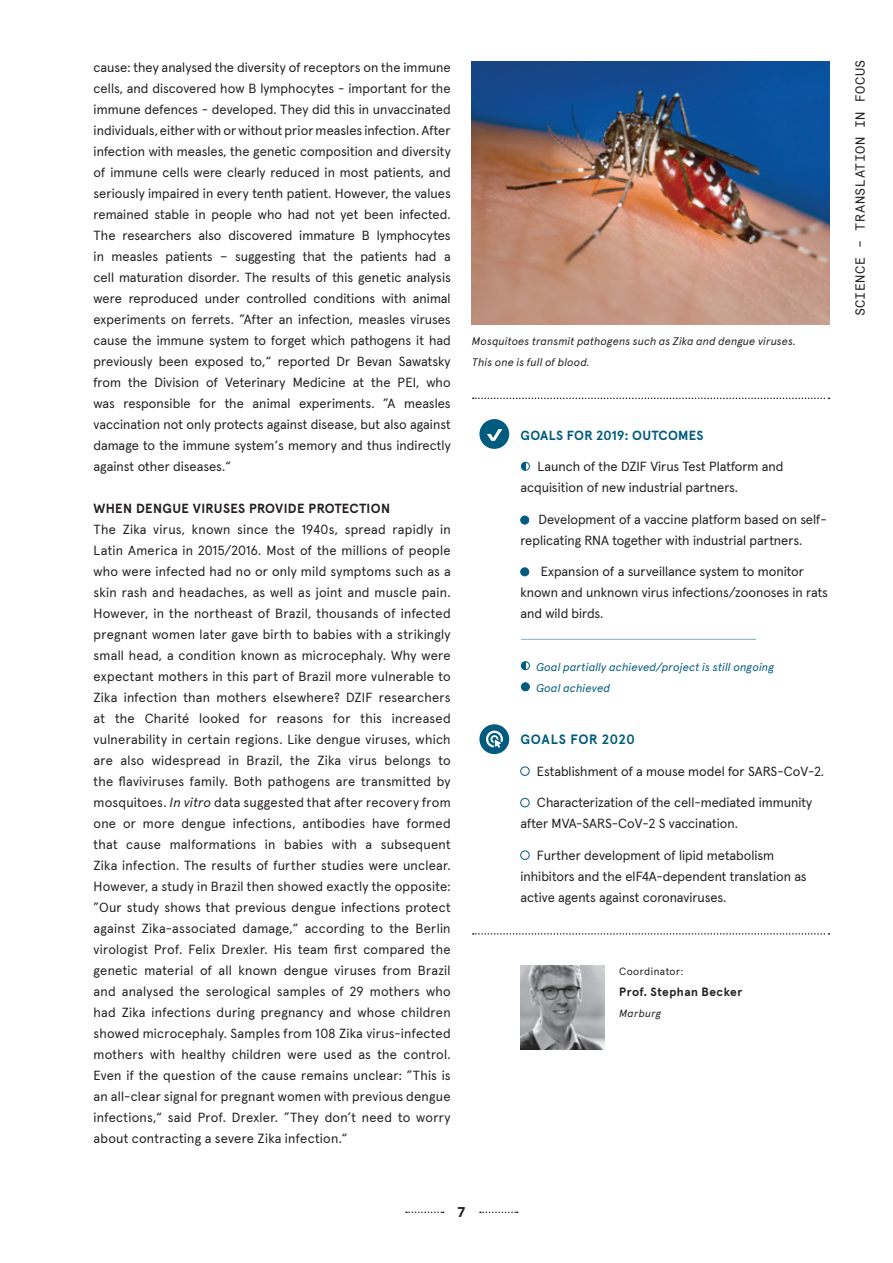
<style>
.page{position:relative;width:893px;height:1263px;background:#fff}
.page>*{position:absolute;margin:0;border:0;box-sizing:border-box;transform-origin:0 0}
.Headline_rot{font:700 13.5px "Apercu Pro";letter-spacing:.05em;color:#005b7f}
.t1{font:900 13.5px "Lato";color:#231f20}
.Headline_rot-2{font:13.2px/21px "Apercu Pro";color:#231f20}
.Headline_rot-3{font:700 13.2px "Apercu Pro";letter-spacing:.025em;color:#231f20}
.t2{font:13.2px "Apercu Mono Pro";letter-spacing:.03em;color:#231f20}
.Headline_rot-4{font:700 13.2px "Apercu Pro";letter-spacing:.02em;color:#005b7f}
.Headline_rot-5{font:700 12px "Apercu Pro";letter-spacing:.035em;color:#231f20}
.t3{font:italic 11.25px/21px "Apercu Pro";letter-spacing:.02em;color:#005b7f}
.t4{font:italic 10.95px/21px "Apercu Pro";letter-spacing:.02em;color:#231f20}
.Headline_rot-6{font:10.5px "Apercu Pro";letter-spacing:.04em;color:#231f20}
.Headline_rot-7{font:italic 10.5px "Apercu Pro";letter-spacing:.045em;color:#231f20}
.s1{font-style:italic}
</style>
<div class="page">
<svg style="left:480px;top:1211px;width:38px;height:2px"></svg>
<svg style="left:406px;top:1211px;width:38px;height:2px"></svg>
<svg style="left:473px;top:398px;width:356px;height:1px"></svg>
<img style="left:520px;top:965px;width:85px;height:84px">
<svg style="left:473px;top:933px;width:356px;height:2px"></svg>
<div style="left:479px;top:419px;width:30px;height:30px;background:#005b7f;border-radius:50%"></div>
<svg style="left:487px;top:429px;width:15px;height:12px"></svg>
<img style="left:471px;top:62px;width:358px;height:262px">
<div style="left:520px;top:767px;width:9px;height:9px;border:1px solid #005b7f;border-radius:50%"></div>
<div style="left:520px;top:798px;width:9px;height:9px;border:1px solid #005b7f;border-radius:50%"></div>
<div style="left:520px;top:851px;width:9px;height:9px;border:1px solid #005b7f;border-radius:50%"></div>
<div style="left:479px;top:724px;width:30px;height:30px;background:#005b7f;border-radius:50%"></div>
<svg style="left:486px;top:731px;width:17px;height:17px"></svg>
<div style="left:521px;top:568px;width:8px;height:8px;background:#005b7f;border-radius:50%"></div>
<div style="left:520px;top:568px;width:9px;height:8px;border:1px solid #005b7f;border-radius:50%"></div>
<div style="left:521px;top:516px;width:8px;height:8px;background:#005b7f;border-radius:50%"></div>
<div style="left:520px;top:516px;width:9px;height:8px;border:1px solid #005b7f;border-radius:50%"></div>
<hr style="left:521px;top:639px;width:235px;height:1px;background:#005b7f">
<svg style="left:521px;top:663px;width:4px;height:7px"></svg>
<div style="left:521px;top:661px;width:9px;height:9px;border:1px solid #005b7f;border-radius:50%"></div>
<div style="left:521px;top:683px;width:8px;height:8px;background:#005b7f;border-radius:50%"></div>
<div style="left:521px;top:682px;width:9px;height:9px;border:1px solid #005b7f;border-radius:50%"></div>
<svg style="left:521px;top:462px;width:4px;height:8px"></svg>
<div style="left:521px;top:462px;width:9px;height:8px;border:1px solid #005b7f;border-radius:50%"></div>
<p class="Headline_rot-2" style="left:94px;top:56px;width:359px;text-align:justify">cause: they analysed the diversity of receptors on the immune cells, and discovered how B lymphocytes - important for the immune defences - developed. They did this in unvaccinated individuals, either with or without prior measles infection. After infection with measles, the genetic composition and diversity of immune cells were clearly reduced in most patients, and seriously impaired in every tenth patient. However, the values remained stable in people who had not yet been infected.<br>The researchers also discovered immature B lymphocytes in measles patients – suggesting that the patients had a cell maturation disorder. The results of this genetic analysis were reproduced under controlled conditions with animal experiments on ferrets. ”After an infection, measles viruses cause the immune system to forget which pathogens it had previously been exposed to,“ reported Dr Bevan Sawatsky from the Division of Veterinary Medicine at the PEI, who was responsible for the animal experiments. ”A measles vaccination not only protects against disease, but also against damage to the immune system‘s memory and thus indirectly against other diseases.“</p>
<p class="Headline_rot-3" style="left:94px;top:498px;width:298px">WHEN DENGUE VIRUSES PROVIDE PROTECTION</p>
<p class="Headline_rot-2" style="left:94px;top:518px;width:359px;text-align:justify">The Zika virus, known since the 1940s, spread rapidly in Latin America in 2015/2016. Most of the millions of people who were infected had no or only mild symptoms such as a skin rash and headaches, as well as joint and muscle pain.<br>However, in the northeast of Brazil, thousands of infected pregnant women later gave birth to babies with a strikingly small head, a condition known as microcephaly. Why were expectant mothers in this part of Brazil more vulnerable to Zika infection than mothers elsewhere? DZIF researchers at the Charité looked for reasons for this increased vulnerability in certain regions. Like dengue viruses, which are also widespread in Brazil, the Zika virus belongs to the flaviviruses family. Both pathogens are transmitted by mosquitoes. <span class="s1">In vitro</span> data suggested that after recovery from one or more dengue infections, antibodies have formed that cause malformations in babies with a subsequent Zika infection. The results of further studies were unclear.<br>However, a study in Brazil then showed exactly the opposite: ”Our study shows that previous dengue infections protect against Zika-associated damage,“ according to the Berlin virologist Prof. Felix Drexler. His team first compared the genetic material of all known dengue viruses from Brazil and analysed the serological samples of 29 mothers who had Zika infections during pregnancy and whose children showed microcephaly. Samples from 108 Zika virus-infected mothers with healthy children were used as the control.<br>Even if the question of the cause remains unclear: ”This is an all-clear signal for pregnant women with previous dengue infections,“ said Prof. Drexler. ”They don’t need to worry about contracting a severe Zika infection.“</p>
<p class="t4" style="left:472px;top:330px;width:325px">Mosquitoes transmit pathogens such as Zika and dengue viruses.<br>This one is full of blood.</p>
<p class="Headline_rot-4" style="left:520px;top:425px;width:185px">GOALS FOR 2019: OUTCOMES</p>
<p class="Headline_rot-2" style="left:520px;top:455px;width:264px;text-indent:17px">Launch of the DZIF Virus Test Platform and acquisition of new industrial partners.</p>
<p class="Headline_rot-2" style="left:520px;top:507px;width:308px;text-indent:18px">Development of a vaccine platform based on self&shy;replicating RNA together with industrial partners.</p>
<p class="Headline_rot-2" style="left:520px;top:560px;width:309px;text-indent:20px">Expansion of a surveillance system to monitor known and unknown virus infections/zoonoses in rats and wild birds.</p>
<p class="t3" style="left:536px;top:655px;width:239px">Goal partially achieved/project is still ongoing<br>Goal achieved</p>
<p class="Headline_rot" style="left:520px;top:729px;width:116px">GOALS FOR 2020</p>
<p class="Headline_rot-2" style="left:537px;top:759px;width:289px">Establishment of a mouse model for SARS-CoV-2.</p>
<p class="Headline_rot-2" style="left:520px;top:791px;width:293px;text-indent:16px">Characterization of the cell-mediated immunity after MVA-SARS-CoV-2 S vaccination.</p>
<p class="Headline_rot-2" style="left:520px;top:843px;width:288px;text-indent:16px">Further development of lipid metabolism inhibitors and the elF4A-dependent translation as active agents against coronaviruses.</p>
<p class="Headline_rot-6" style="left:619px;top:963px;width:66px">Coordinator:</p>
<p class="Headline_rot-5" style="left:619px;top:982px;width:125px">Prof. Stephan Becker</p>
<p class="Headline_rot-7" style="left:619px;top:1005px;width:43px">Marburg</p>
<p class="t1" style="left:458px;top:1204px;width:9px">7</p>
<p class="t2" style="left:850px;top:316px;width:258px;rotate:-90deg">SCIENCE – TRANSLATION IN FOCUS</p>
</div>
